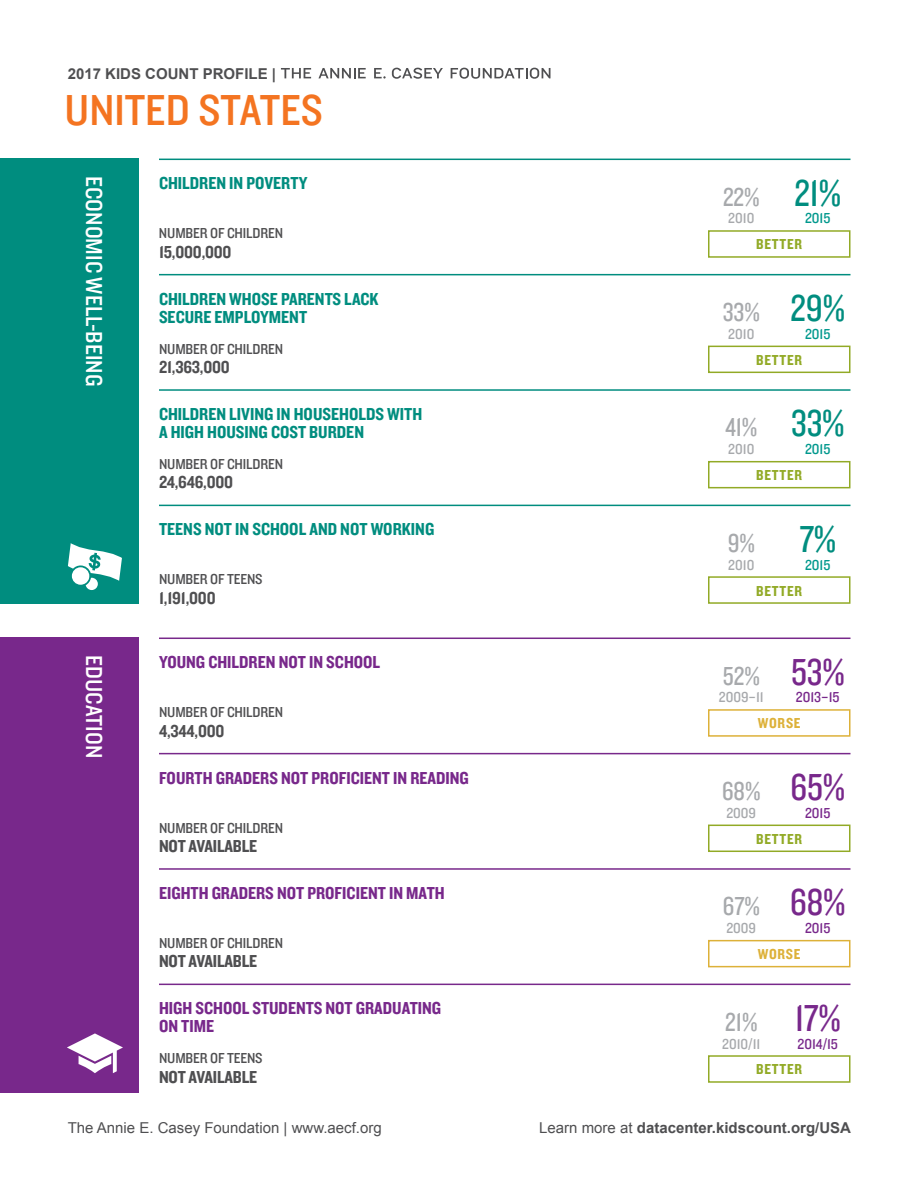
<style>
.page{position:relative;width:918px;height:1188px;background:#fff}
.page>*{position:absolute;margin:0;border:0;box-sizing:border-box;transform-origin:0 0}
.t1{font:45px "Knockout HTF30 Junior Welterwt";color:#f47421}
.t2{font:27px "Knockout HTF29 Junior Liteweight";color:#a7a9ac}
.t3{font:24px "Knockout HTF30 Junior Welterwt";color:#fff}
.t4{font:18px/18px "Knockout HTF50 Welterweight";color:#008d7f}
.t5{font:18px/18px "Knockout HTF50 Welterweight";color:#78288b}
.t6{font:18px "Knockout HTF50 Welterweight";letter-spacing:-.01em;color:#4f4f51}
.t7{font:15px "Knockout HTF30 Junior Welterwt";letter-spacing:-.01em;color:#4f4f51}
.t8{font:700 15px "Arial";color:#4f4f51}
.t9{font:15px "Arial";color:#4f4f51}
.t10{font:15px "Knockout HTF30 Junior Welterwt";color:#a7a9ac}
.t11{font:15px "Knockout HTF50 Welterweight";letter-spacing:.05em;color:#92aa26}
.t12{font:15px "Knockout HTF30 Junior Welterwt";color:#78288b}
.t13{font:15px "Knockout HTF30 Junior Welterwt";color:#00988d}
.t14{font:15px "Knockout HTF50 Welterweight";letter-spacing:.05em;color:#ddb139}
.s1{font-size:39px;color:#008d7f}
.s2{font-size:39px;color:#78288b}
.s3{font-weight:400}
</style>
<div class="page">
<svg style="left:281px;top:68px;width:30px;height:10px"></svg>
<svg style="left:318px;top:68px;width:48px;height:10px"></svg>
<svg style="left:374px;top:68px;width:12px;height:11px"></svg>
<svg style="left:392px;top:68px;width:51px;height:11px"></svg>
<svg style="left:451px;top:68px;width:99px;height:11px"></svg>
<hr style="left:159px;top:389px;width:691px;height:2px;background:#008d7f">
<hr style="left:159px;top:505px;width:691px;height:1px;background:#008d7f">
<hr style="left:159px;top:159px;width:691px;height:1px;background:#008d7f">
<hr style="left:159px;top:274px;width:691px;height:1px;background:#008d7f">
<hr style="left:159px;top:638px;width:691px;height:1px;background:#78288b">
<hr style="left:159px;top:753px;width:691px;height:1px;background:#78288b">
<hr style="left:159px;top:868px;width:691px;height:2px;background:#78288b">
<hr style="left:159px;top:984px;width:691px;height:1px;background:#78288b">
<div style="left:708px;top:346px;width:142px;height:27px;border:2px solid #92aa26"></div>
<div style="left:708px;top:461px;width:142px;height:27px;border:2px solid #92aa26"></div>
<div style="left:708px;top:576px;width:142px;height:28px;border:2px solid #92aa26"></div>
<div style="left:708px;top:230px;width:142px;height:28px;border:2px solid #92aa26"></div>
<div style="left:708px;top:709px;width:142px;height:28px;border:2px solid #ddb139"></div>
<div style="left:708px;top:825px;width:142px;height:27px;border:2px solid #92aa26"></div>
<div style="left:708px;top:940px;width:142px;height:27px;border:2px solid #ddb139"></div>
<div style="left:708px;top:1055px;width:142px;height:28px;border:2px solid #92aa26"></div>
<div style="left:0;top:159px;width:139px;height:445px;background:#008d7f"></div>
<svg style="left:68px;top:543px;width:54px;height:47px"></svg>
<div style="left:0;top:638px;width:139px;height:455px;background:#78288b"></div>
<svg style="left:67px;top:1033px;width:56px;height:40px"></svg>
<p class="t8" style="left:68px;top:63px;width:210px">2017 KIDS COUNT PROFILE |</p>
<h1 class="t1" style="left:64px;top:86px;width:260px">UNITED STATES</h1>
<h3 class="t3" style="left:107px;top:176px;width:211px;rotate:90deg">ECONOMIC WELL-BEING</h3>
<h3 class="t3" style="left:107px;top:655px;width:104px;rotate:90deg">EDUCATION</h3>
<p class="t4" style="left:159px;top:175px;width:150px">CHILDREN IN POVERTY</p>
<p class="t7" style="left:159px;top:225px;width:126px">NUMBER OF CHILDREN</p>
<p class="t6" style="left:159px;top:242px;width:74px">15,000,000</p>
<p class="t4" style="left:159px;top:290px;width:221px">CHILDREN WHOSE PARENTS LACK<br>SECURE EMPLOYMENT</p>
<p class="t7" style="left:159px;top:341px;width:126px">NUMBER OF CHILDREN</p>
<p class="t6" style="left:159px;top:358px;width:72px">21,363,000</p>
<p class="t4" style="left:159px;top:406px;width:265px">CHILDREN LIVING IN HOUSEHOLDS WITH<br>A HIGH HOUSING COST BURDEN</p>
<p class="t7" style="left:159px;top:456px;width:126px">NUMBER OF CHILDREN</p>
<p class="t6" style="left:159px;top:473px;width:76px">24,646,000</p>
<p class="t4" style="left:159px;top:521px;width:277px">TEENS NOT IN SCHOOL AND NOT WORKING</p>
<p class="t7" style="left:159px;top:571px;width:105px">NUMBER OF TEENS</p>
<p class="t6" style="left:159px;top:588px;width:58px">1,191,000</p>
<p class="t5" style="left:159px;top:654px;width:223px">YOUNG CHILDREN NOT IN SCHOOL</p>
<p class="t7" style="left:159px;top:704px;width:126px">NUMBER OF CHILDREN</p>
<p class="t6" style="left:159px;top:721px;width:67px">4,344,000</p>
<p class="t5" style="left:159px;top:769px;width:311px">FOURTH GRADERS NOT PROFICIENT IN READING</p>
<p class="t7" style="left:159px;top:820px;width:126px">NUMBER OF CHILDREN</p>
<p class="t6" style="left:159px;top:836px;width:100px">NOT AVAILABLE</p>
<p class="t5" style="left:159px;top:885px;width:287px">EIGHTH GRADERS NOT PROFICIENT IN MATH</p>
<p class="t7" style="left:159px;top:935px;width:126px">NUMBER OF CHILDREN</p>
<p class="t6" style="left:159px;top:952px;width:100px">NOT AVAILABLE</p>
<p class="t5" style="left:159px;top:1000px;width:284px">HIGH SCHOOL STUDENTS NOT GRADUATING<br>ON TIME</p>
<p class="t7" style="left:159px;top:1050px;width:105px">NUMBER OF TEENS</p>
<p class="t6" style="left:159px;top:1067px;width:100px">NOT AVAILABLE</p>
<p class="t9" style="left:68px;top:1118px;width:316px">The Annie E. Casey Foundation | www.aecf.org</p>
<h2 class="t2" style="left:723px;top:183px;width:119px">22% <span class="s1">21%</span></h2>
<p class="t10" style="left:728px;top:211px;width:28px">2010</p>
<p class="t13" style="left:805px;top:211px;width:27px">2015</p>
<p class="t11" style="left:756px;top:236px;width:47px">BETTER</p>
<h2 class="t2" style="left:723px;top:298px;width:124px">33% <span class="s1">29%</span></h2>
<p class="t10" style="left:728px;top:326px;width:28px">2010</p>
<p class="t13" style="left:805px;top:326px;width:27px">2015</p>
<p class="t11" style="left:756px;top:352px;width:47px">BETTER</p>
<h2 class="t2" style="left:725px;top:414px;width:121px">41% <span class="s1">33%</span></h2>
<p class="t10" style="left:728px;top:441px;width:28px">2010</p>
<p class="t13" style="left:805px;top:441px;width:27px">2015</p>
<p class="t11" style="left:756px;top:467px;width:47px">BETTER</p>
<h2 class="t2" style="left:728px;top:529px;width:110px">9% <span class="s1">7%</span></h2>
<p class="t10" style="left:728px;top:557px;width:28px">2010</p>
<p class="t13" style="left:805px;top:557px;width:27px">2015</p>
<p class="t11" style="left:756px;top:583px;width:47px">BETTER</p>
<h2 class="t2" style="left:723px;top:662px;width:123px">52% <span class="s2">53%</span></h2>
<p class="t10" style="left:719px;top:689px;width:46px">2009–11</p>
<p class="t12" style="left:796px;top:689px;width:45px">2013–15</p>
<p class="t14" style="left:758px;top:715px;width:44px">WORSE</p>
<h2 class="t2" style="left:722px;top:777px;width:124px">68% <span class="s2">65%</span></h2>
<p class="t10" style="left:727px;top:805px;width:31px">2009</p>
<p class="t12" style="left:805px;top:805px;width:27px">2015</p>
<p class="t11" style="left:756px;top:831px;width:47px">BETTER</p>
<h2 class="t2" style="left:723px;top:892px;width:124px">67% <span class="s2">68%</span></h2>
<p class="t10" style="left:727px;top:920px;width:31px">2009</p>
<p class="t12" style="left:805px;top:920px;width:27px">2015</p>
<p class="t14" style="left:758px;top:946px;width:44px">WORSE</p>
<h2 class="t2" style="left:725px;top:1008px;width:117px">21% <span class="s2">17%</span></h2>
<p class="t10" style="left:722px;top:1036px;width:40px">2010/11</p>
<p class="t12" style="left:798px;top:1036px;width:42px">2014/15</p>
<p class="t11" style="left:756px;top:1062px;width:47px">BETTER</p>
<p class="t8" style="left:539px;top:1118px;width:313px"><span class="s3">Learn more at</span> datacenter.kidscount.org/USA</p>
</div>
